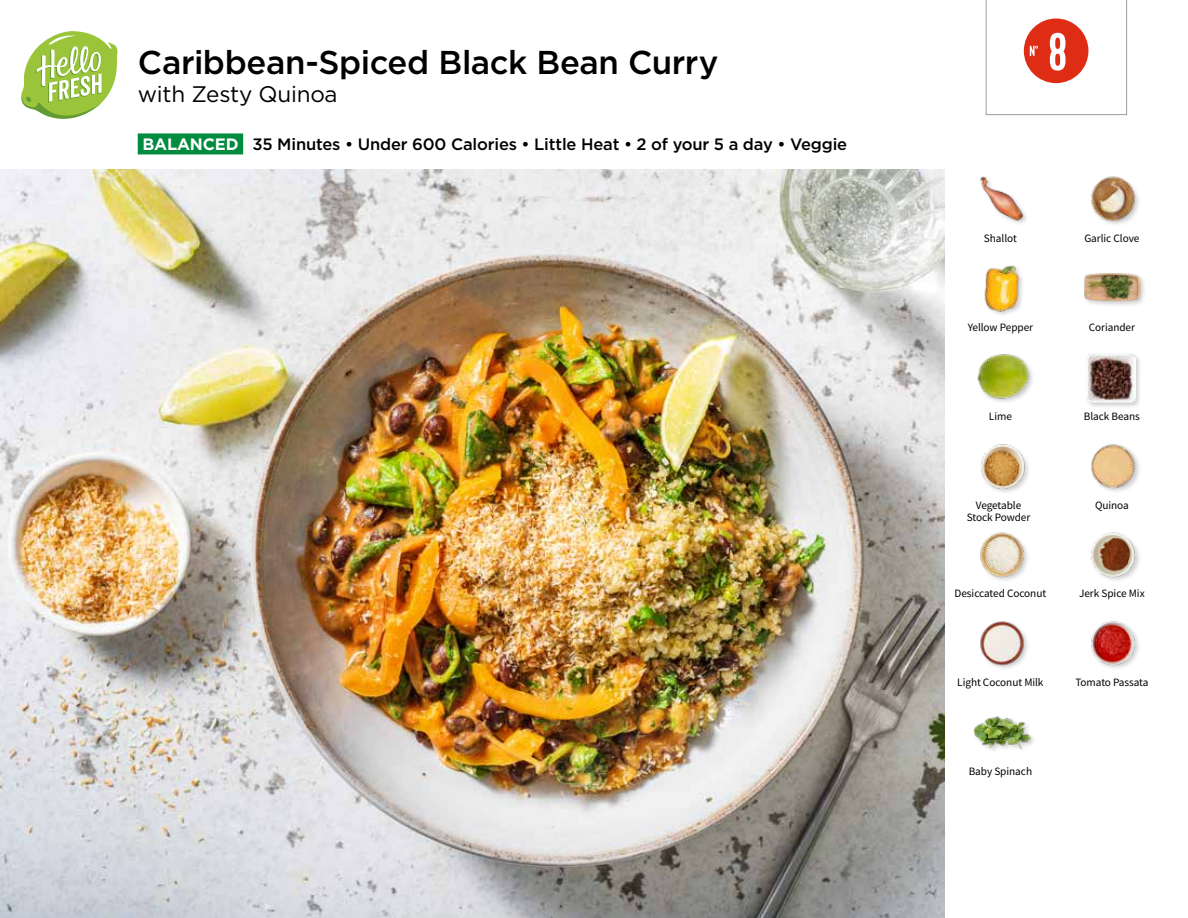
<style>
.page{position:relative;width:1188px;height:918px;background:#fff}
.page>*{position:absolute;margin:0;border:0;box-sizing:border-box;transform-origin:0 0}
.t1{font:54px "Kapra";color:#fff}
.t2{font:500 33px "Gotham";letter-spacing:-.01em;color:#000}
.t3{font:22.5px "Gotham";letter-spacing:-.01em;color:#000}
.t4{font:500 16.5px "Gotham";letter-spacing:-.01em;color:#000}
.t5{font:11.25px "Source Sans Pro";letter-spacing:-.005em;color:#000}
.s1{font-weight:700;color:#fff}
</style>
<div class="page">
<div style="left:138px;top:133px;width:105px;height:21px;background:#008b3e"></div>
<svg style="left:21px;top:31px;width:97px;height:88px"></svg>
<img style="left:0;top:170px;width:945px;height:748px">
<div style="left:973px;top:715px;width:64px;height:40px;background:#000;opacity:.2"></div>
<img style="left:973px;top:715px;width:58px;height:40px">
<img style="left:980px;top:621px;width:48px;height:48px">
<img style="left:1091px;top:621px;width:48px;height:48px">
<img style="left:980px;top:532px;width:48px;height:49px">
<img style="left:1091px;top:532px;width:48px;height:48px">
<img style="left:1091px;top:444px;width:49px;height:48px">
<img style="left:981px;top:444px;width:48px;height:48px">
<img style="left:977px;top:354px;width:55px;height:48px">
<div style="left:1085px;top:353px;width:57px;height:56px;background:#000;opacity:.2"></div>
<img style="left:1086px;top:354px;width:49px;height:49px">
<div style="left:1083px;top:271px;width:64px;height:37px;background:#000;opacity:.2"></div>
<img style="left:1083px;top:271px;width:58px;height:37px">
<img style="left:984px;top:265px;width:39px;height:50px">
<img style="left:980px;top:176px;width:47px;height:48px">
<img style="left:1091px;top:176px;width:48px;height:49px">
<svg style="left:986px;top:0;width:141px;height:116px"></svg>
<h2 class="t2" style="left:138px;top:41px;width:582px">Caribbean-Spiced Black Bean Curry</h2>
<h3 class="t3" style="left:138px;top:82px;width:201px">with Zesty Quinoa</h3>
<h3 class="t4" style="left:142px;top:133px;width:706px"><span class="s1">BALANCED</span> 35 Minutes • Under 600 Calories • Little Heat • 2 of your 5 a day • Veggie</h3>
<h1 class="t1" style="left:1048px;top:21px;width:20px">8</h1>
<p class="t5" style="left:984px;top:231px;width:34px">Shallot</p>
<p class="t5" style="left:1084px;top:231px;width:57px">Garlic Clove</p>
<p class="t5" style="left:968px;top:320px;width:67px">Yellow Pepper</p>
<p class="t5" style="left:1089px;top:320px;width:48px">Coriander</p>
<p class="t5" style="left:989px;top:409px;width:24px">Lime</p>
<p class="t5" style="left:1084px;top:409px;width:58px">Black Beans</p>
<p class="t5" style="left:976px;top:498px;width:47px">Vegetable</p>
<p class="t5" style="left:1095px;top:498px;width:35px">Quinoa</p>
<p class="t5" style="left:967px;top:510px;width:65px">Stock Powder</p>
<p class="t5" style="left:955px;top:586px;width:93px">Desiccated Coconut</p>
<p class="t5" style="left:1079px;top:586px;width:67px">Jerk Spice Mix</p>
<p class="t5" style="left:957px;top:675px;width:88px">Light Coconut Milk</p>
<p class="t5" style="left:1075px;top:675px;width:75px">Tomato Passata</p>
<p class="t5" style="left:969px;top:764px;width:65px">Baby Spinach</p>
</div>
